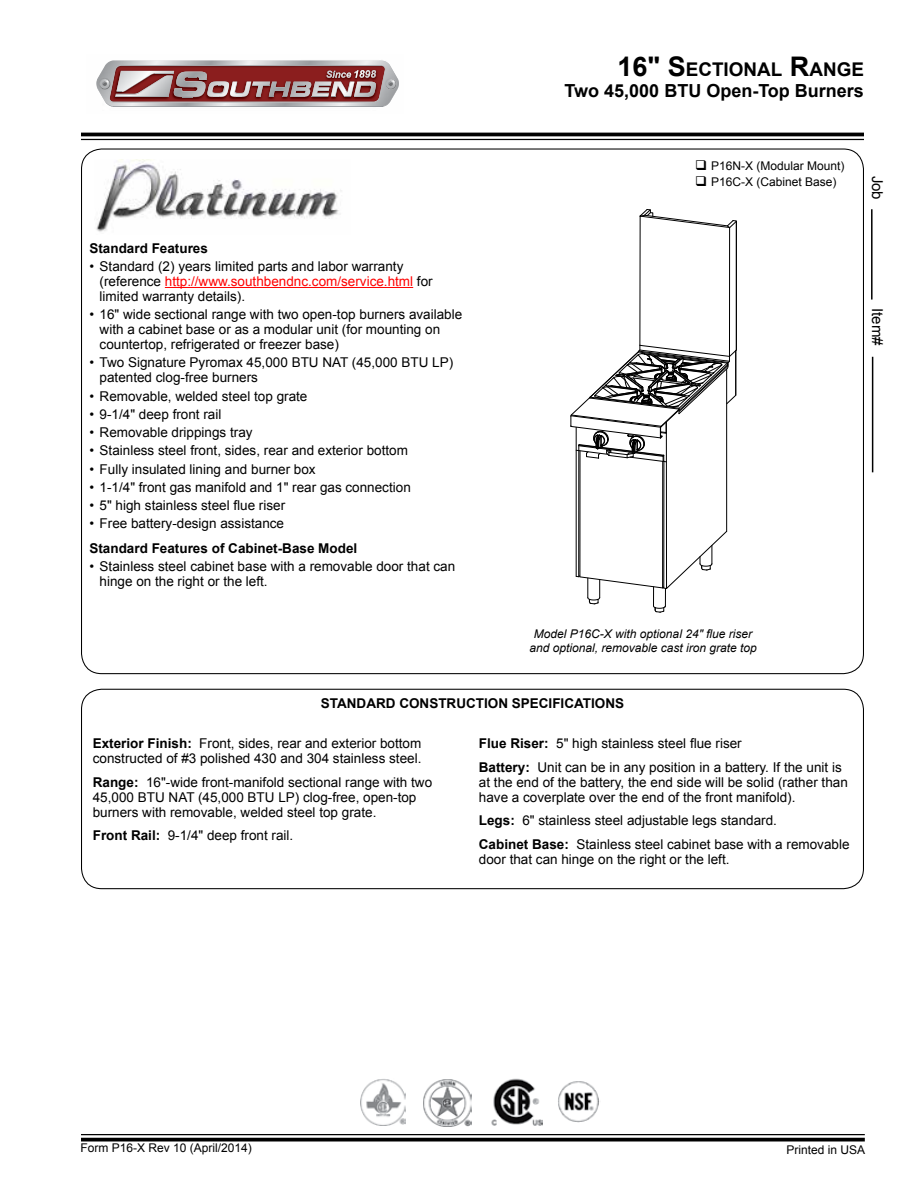
<style>
.page{position:relative;width:918px;height:1188px;background:#fff}
.page>*{position:absolute;margin:0;border:0;box-sizing:border-box;transform-origin:0 0}
.t1{font:700 18.9px "Arial";color:#000}
.t2{font:700 18px "Arial";color:#000}
.t3{font:15px "Arial";color:#000}
.t4{font:13.5px/15px "Arial";color:#000}
.t5{font:700 13.5px "Arial";color:#000}
.t6{font:12px "Arial";color:#000}
.t7{font:italic 12px/14.4px "Arial";color:#000;text-align:center}
.s1{font-size:27px}
.s2{color:#f00}
.s3{font-weight:700}
</style>
<div class="page">
<hr style="left:871px;top:209px;width:2px;height:91px;background:#000">
<hr style="left:872px;top:357px;width:1px;height:115px;background:#000">
<hr style="left:81px;top:1134px;width:784px;height:1px;background:#000">
<svg style="left:81px;top:1138px;width:784px;height:4px;background:#1f1f1f"></svg>
<hr style="left:81px;top:133px;width:783px;height:3px;background:#000">
<hr style="left:81px;top:139px;width:783px;height:1px;background:#000">
<img style="left:424px;top:1079px;width:47px;height:47px">
<img style="left:360px;top:1079px;width:46px;height:47px">
<img style="left:558px;top:1081px;width:41px;height:42px">
<img style="left:491px;top:1078px;width:52px;height:48px">
<img style="left:111px;top:60px;width:273px;height:1px">
<svg style="left:96px;top:61px;width:303px;height:46px;background:#a57b7c"></svg>
<div style="left:81px;top:689px;width:783px;height:200px;border:1px solid #000;border-radius:20px"></div>
<hr style="left:165px;top:287px;width:248px;height:1px;background:#f00">
<hr style="left:666px;top:422px;width:1px;height:166px;background:#000">
<hr style="left:726px;top:369px;width:1px;height:162px;background:#000">
<hr style="left:729px;top:228px;width:1px;height:128px;background:#000">
<hr style="left:736px;top:221px;width:1px;height:129px;background:#000">
<hr style="left:662px;top:461px;width:1px;height:127px;background:#000">
<hr style="left:664px;top:462px;width:1px;height:126px;background:#000">
<hr style="left:578px;top:451px;width:1px;height:126px;background:#000">
<hr style="left:580px;top:451px;width:1px;height:126px;background:#000">
<hr style="left:576px;top:451px;width:1px;height:125px;background:#000">
<hr style="left:640px;top:216px;width:1px;height:129px;background:#000">
<svg style="left:576px;top:531px;width:151px;height:82px"></svg>
<svg style="left:640px;top:209px;width:97px;height:19px"></svg>
<svg style="left:570px;top:345px;width:167px;height:117px"></svg>
<img style="left:96px;top:159px;width:246px;height:73px">
<h1 class="t1" style="left:617px;top:57px;width:248px"><span class="s1">16" S</span>ECTIONAL <span class="s1">R</span>ANGE</h1>
<h2 class="t2" style="left:565px;top:79px;width:301px">Two 45,000 BTU Open-Top Burners</h2>
<p class="t5" style="left:89px;top:239px;width:120px">Standard Features</p>
<p class="t4" style="left:100px;top:259px;width:335px;text-indent:-10px">• Standard (2) years limited parts and labor warranty (reference <span class="s2">http://www.southbendnc.com/service.html</span> for limited warranty details).</p>
<p class="t4" style="left:100px;top:307px;width:364px;text-indent:-10px">• 16" wide sectional range with two open-top burners available with a cabinet base or as a modular unit (for mounting on countertop, refrigerated or freezer base)</p>
<p class="t4" style="left:100px;top:355px;width:355px;text-indent:-10px">• Two Signature Pyromax 45,000 BTU NAT (45,000 BTU LP) patented clog-free burners</p>
<p class="t4" style="left:89px;top:389px;width:219px">• Removable, welded steel top grate</p>
<p class="t4" style="left:89px;top:407px;width:133px">• 9-1/4" deep front rail</p>
<p class="t4" style="left:89px;top:425px;width:165px">• Removable drippings tray</p>
<p class="t4" style="left:89px;top:443px;width:320px">• Stainless steel front, sides, rear and exterior bottom</p>
<p class="t4" style="left:89px;top:462px;width:228px">• Fully insulated lining and burner box</p>
<p class="t4" style="left:89px;top:480px;width:323px">• 1-1/4" front gas manifold and 1" rear gas connection</p>
<p class="t4" style="left:89px;top:498px;width:197px">• 5" high stainless steel flue riser</p>
<p class="t4" style="left:89px;top:516px;width:196px">• Free battery-design assistance</p>
<p class="t5" style="left:89px;top:539px;width:269px">Standard Features of Cabinet-Base Model</p>
<p class="t4" style="left:100px;top:559px;width:357px;text-indent:-10px">• Stainless steel cabinet base with a removable door that can hinge on the right or the left.</p>
<p class="t6" style="left:695px;top:158px;width:151px">❑ P16N-X (Modular Mount)</p>
<p class="t6" style="left:695px;top:174px;width:143px">❑ P16C-X (Cabinet Base)</p>
<p class="t7" style="left:529px;top:627px;width:229px">Model P16C-X with optional 24" flue riser and optional, removable cast iron grate top</p>
<p class="t5" style="left:321px;top:694px;width:305px">STANDARD CONSTRUCTION SPECIFICATIONS</p>
<p class="t4" style="left:93px;top:736px;width:330px"><span class="s3">Exterior Finish:</span> Front, sides, rear and exterior bottom constructed of #3 polished 430 and 304 stainless steel.</p>
<p class="t4" style="left:93px;top:774px;width:341px"><span class="s3">Range:</span> 16"-wide front-manifold sectional range with two<br>45,000 BTU NAT (45,000 BTU LP) clog-free, open-top burners with removable, welded steel top grate.</p>
<p class="t4" style="left:93px;top:828px;width:202px"><span class="s3">Front Rail:</span> 9-1/4" deep front rail.</p>
<p class="t4" style="left:479px;top:731px;width:364px;line-height:23.7px"><span class="s3">Flue Riser:</span> 5" high stainless steel flue riser<br><span class="s3">Battery:</span> Unit can be in any position in a battery. If the unit is</p>
<p class="t4" style="left:479px;top:774px;width:370px">at the end of the battery, the end side will be solid (rather than have a coverplate over the end of the front manifold).</p>
<p class="t4" style="left:479px;top:809px;width:372px;line-height:23.7px"><span class="s3">Legs:</span> 6" stainless steel adjustable legs standard.<br><span class="s3">Cabinet Base:</span> Stainless steel cabinet base with a removable</p>
<p class="t4" style="left:479px;top:852px;width:252px">door that can hinge on the right or the left.</p>
<p class="t3" style="left:887px;top:176px;width:26px;rotate:90deg">Job</p>
<p class="t3" style="left:887px;top:308px;width:39px;rotate:90deg">Item#</p>
<p class="t6" style="left:80px;top:1140px;width:173px">Form P16-X Rev 10 (April/2014)</p>
<p class="t6" style="left:786px;top:1142px;width:80px">Printed in USA</p>
</div>
